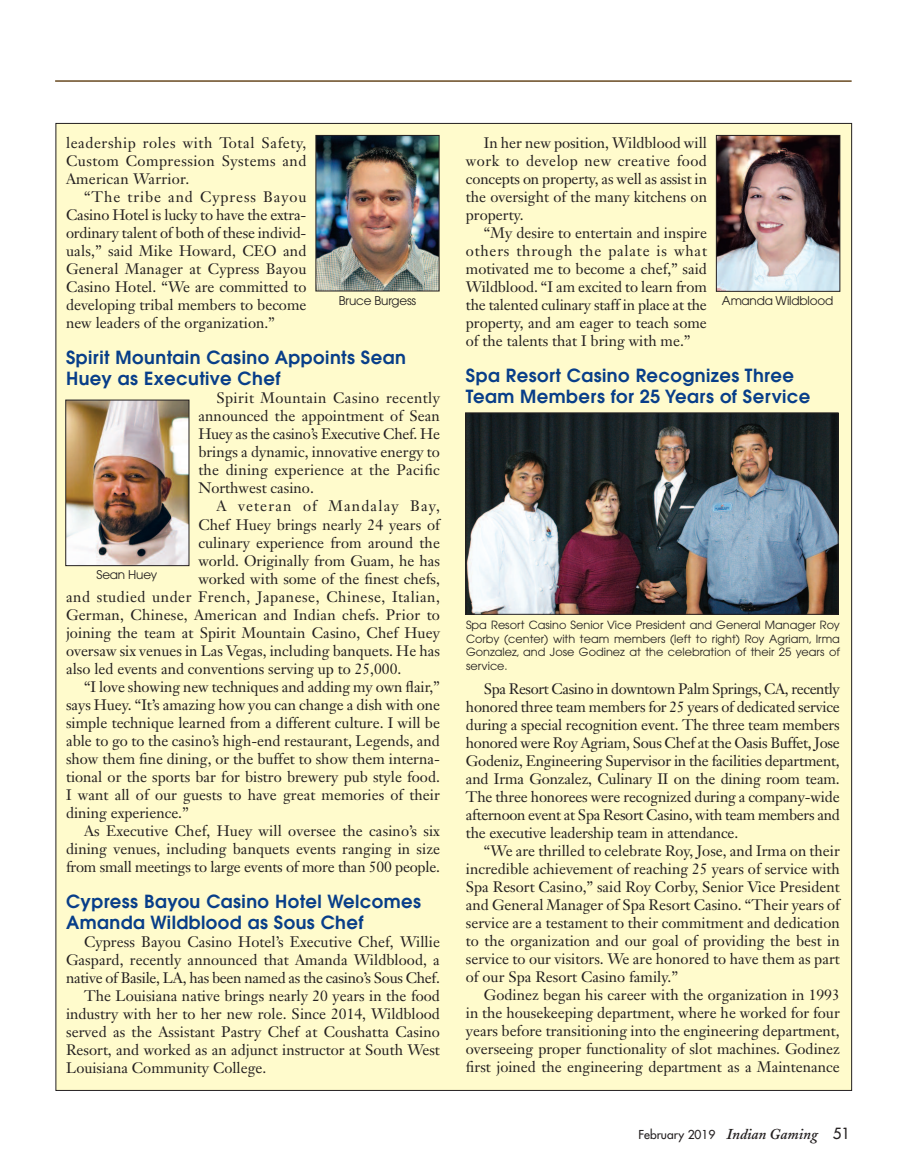
<style>
.page{position:relative;width:905px;height:1175px;background:#fff}
.page>*{position:absolute;margin:0;border:0;box-sizing:border-box;transform-origin:0 0}
.t1{font:600 18px/21px "Avant Garde";letter-spacing:.025em;color:#083e89}
.t2{font:15px/18px "Janson Text";color:#231f20;text-align:justify}
.t3{font:15px "Janson Text";letter-spacing:-.02em;color:#231f20}
.t4{font:15px "Janson Text";letter-spacing:.035em;color:#231f20}
.t5{font:15px "Janson Text";letter-spacing:.075em;color:#231f20}
.t6{font:12px "Avant Garde";letter-spacing:-.015em;color:#231f20}
.t7{font:12px "Futura";color:#231f20}
.t8{font:11.25px/13.5px "Avant Garde";color:#231f20;text-align:justify}
.s1{font-family:"Adobe Caslon";font-weight:600;font-style:italic;font-size:15px}
.s2{font-size:15px}
</style>
<div class="page">
<div style="left:56px;top:124px;width:795px;height:966px;background:#fffbcc"></div>
<hr style="left:55px;top:80px;width:796px;height:2px;background:#684920">
<img style="left:67px;top:402px;width:120px;height:162px">
<div style="left:65px;top:400px;width:124px;height:166px;border:1px solid #231f20"></div>
<img style="left:718px;top:137px;width:120px;height:153px">
<div style="left:716px;top:135px;width:124px;height:157px;border:1px solid #231f20"></div>
<img style="left:317px;top:137px;width:120px;height:152px">
<div style="left:315px;top:135px;width:124px;height:156px;border:1px solid #231f20"></div>
<img style="left:467px;top:414px;width:369px;height:198px">
<div style="left:465px;top:412px;width:373px;height:202px;border:1px solid #231f20"></div>
<p class="t2" style="left:66px;top:136px;width:242px">leadership roles with Total Safety, Custom Compression Systems and American Warrior.</p>
<p class="t2" style="left:66px;top:190px;width:242px;text-indent:18px">“The tribe and Cypress Bayou Casino Hotel is lucky to have the extra&shy;ordinary talent of both of these individ&shy;uals,” said Mike Howard, CEO and General Manager at Cypress Bayou Casino Hotel. “We are committed to developing tribal members to become new leaders of the organization.”</p>
<p class="t1" style="left:66px;top:349px;width:341px">Spirit Mountain Casino Appoints Sean<br>Huey as Executive Chef</p>
<p class="t2" style="left:198px;top:391px;width:243px;text-indent:18px">Spirit Mountain Casino recently announced the appointment of Sean Huey as the casino’s Executive Chef. He brings a dynamic, innovative energy to the dining experience at the Pacific Northwest casino.</p>
<p class="t5" style="left:216px;top:500px;width:225px">A veteran of Mandalay Bay,</p>
<p class="t2" style="left:198px;top:517px;width:243px">Chef Huey brings nearly 24 years of</p>
<p class="t2" style="left:198px;top:535px;width:243px">culinary experience from around the</p>
<p class="t2" style="left:198px;top:553px;width:243px">world. Originally from Guam, he has</p>
<p class="t2" style="left:198px;top:571px;width:243px">worked with some of the finest chefs,</p>
<p class="t4" style="left:66px;top:590px;width:375px">and studied under French, Japanese, Chinese, Italian,</p>
<p class="t2" style="left:66px;top:607px;width:375px">German, Chinese, American and Indian chefs. Prior to</p>
<p class="t2" style="left:66px;top:625px;width:375px">joining the team at Spirit Mountain Casino, Chef Huey</p>
<p class="t2" style="left:66px;top:643px;width:375px">oversaw six venues in Las Vegas, including banquets. He has</p>
<p class="t2" style="left:66px;top:661px;width:337px">also led events and conventions serving up to 25,000.</p>
<p class="t2" style="left:84px;top:679px;width:357px">“I love showing new techniques and adding my own flair,”</p>
<p class="t2" style="left:66px;top:697px;width:375px">says Huey. “It’s amazing how you can change a dish with one</p>
<p class="t2" style="left:66px;top:715px;width:375px">simple technique learned from a different culture. I will be</p>
<p class="t2" style="left:66px;top:733px;width:375px">able to go to the casino’s high-end restaurant, Legends, and</p>
<p class="t2" style="left:66px;top:751px;width:375px">show them fine dining, or the buffet to show them interna-</p>
<p class="t2" style="left:66px;top:769px;width:375px">tional or the sports bar for bistro brewery pub style food.</p>
<p class="t2" style="left:66px;top:787px;width:375px">I want all of our guests to have great memories of their</p>
<p class="t2" style="left:66px;top:805px;width:124px">dining experience.”</p>
<p class="t2" style="left:84px;top:823px;width:357px">As Executive Chef, Huey will oversee the casino’s six</p>
<p class="t2" style="left:66px;top:841px;width:375px">dining venues, including banquets events ranging in size</p>
<p class="t2" style="left:66px;top:859px;width:375px">from small meetings to large events of more than 500 people.</p>
<p class="t1" style="left:66px;top:892px;width:356px">Cypress Bayou Casino Hotel Welcomes<br>Amanda Wildblood as Sous Chef</p>
<p class="t2" style="left:84px;top:934px;width:357px">Cypress Bayou Casino Hotel’s Executive Chef, Willie</p>
<p class="t2" style="left:66px;top:952px;width:375px">Gaspard, recently announced that Amanda Wildblood, a</p>
<p class="t3" style="left:66px;top:971px;width:375px">native of Basile, LA, has been named as the casino’s Sous Chef.</p>
<p class="t2" style="left:84px;top:988px;width:357px">The Louisiana native brings nearly 20 years in the food</p>
<p class="t2" style="left:66px;top:1006px;width:375px">industry with her to her new role. Since 2014, Wildblood</p>
<p class="t2" style="left:66px;top:1024px;width:375px">served as the Assistant Pastry Chef at Coushatta Casino</p>
<p class="t2" style="left:66px;top:1042px;width:375px">Resort, and worked as an adjunct instructor at South West</p>
<p class="t2" style="left:66px;top:1060px;width:202px">Louisiana Community College.</p>
<p class="t2" style="left:466px;top:136px;width:242px;text-indent:18px">In her new position, Wildblood will work to develop new creative food concepts on property, as well as assist in the oversight of the many kitchens on property.</p>
<p class="t2" style="left:466px;top:226px;width:242px;text-indent:18px">“My desire to entertain and inspire others through the palate is what motivated me to become a chef,” said Wildblood. “I am excited to learn from the talented culinary staff in place at the property, and am eager to teach some of the talents that I bring with me.”</p>
<p class="t1" style="left:466px;top:367px;width:346px">Spa Resort Casino Recognizes Three<br>Team Members for 25 Years of Service</p>
<p class="t6" style="left:339px;top:296px;width:79px">Bruce Burgess</p>
<p class="t6" style="left:722px;top:296px;width:113px">Amanda Wildblood</p>
<p class="t6" style="left:97px;top:570px;width:62px">Sean Huey</p>
<p class="t8" style="left:466px;top:619px;width:375px">Spa Resort Casino Senior Vice President and General Manager Roy Corby (center) with team members (left to right) Roy Agriam, Irma Gonzalez, and Jose Godinez at the celebration of their 25 years of service.</p>
<p class="t2" style="left:466px;top:681px;width:375px;text-indent:18px">Spa Resort Casino in downtown Palm Springs, CA, recently honored three team members for 25 years of dedicated service during a special recognition event. The three team members honored were Roy Agriam, Sous Chef at the Oasis Buffet, Jose Godeniz, Engineering Supervisor in the facilities department, and Irma Gonzalez, Culinary II on the dining room team.<br>The three honorees were recognized during a company-wide afternoon event at Spa Resort Casino, with team members and the executive leadership team in attendance.</p>
<p class="t2" style="left:466px;top:843px;width:375px;text-indent:18px">“We are thrilled to celebrate Roy, Jose, and Irma on their incredible achievement of reaching 25 years of service with Spa Resort Casino,” said Roy Corby, Senior Vice President and General Manager of Spa Resort Casino. “Their years of service are a testament to their commitment and dedication to the organization and our goal of providing the best in service to our visitors. We are honored to have them as part of our Spa Resort Casino family.”</p>
<p class="t2" style="left:466px;top:987px;width:375px;text-indent:18px">Godinez began his career with the organization in 1993 in the housekeeping department, where he worked for four years before transitioning into the engineering department, overseeing proper functionality of slot machines. Godinez first joined the engineering department as a Maintenance</p>
<p class="t7" style="left:638px;top:1128px;width:213px">February 2019 <span class="s1">Indian Gaming</span> <span class="s2">51</span></p>
</div>
